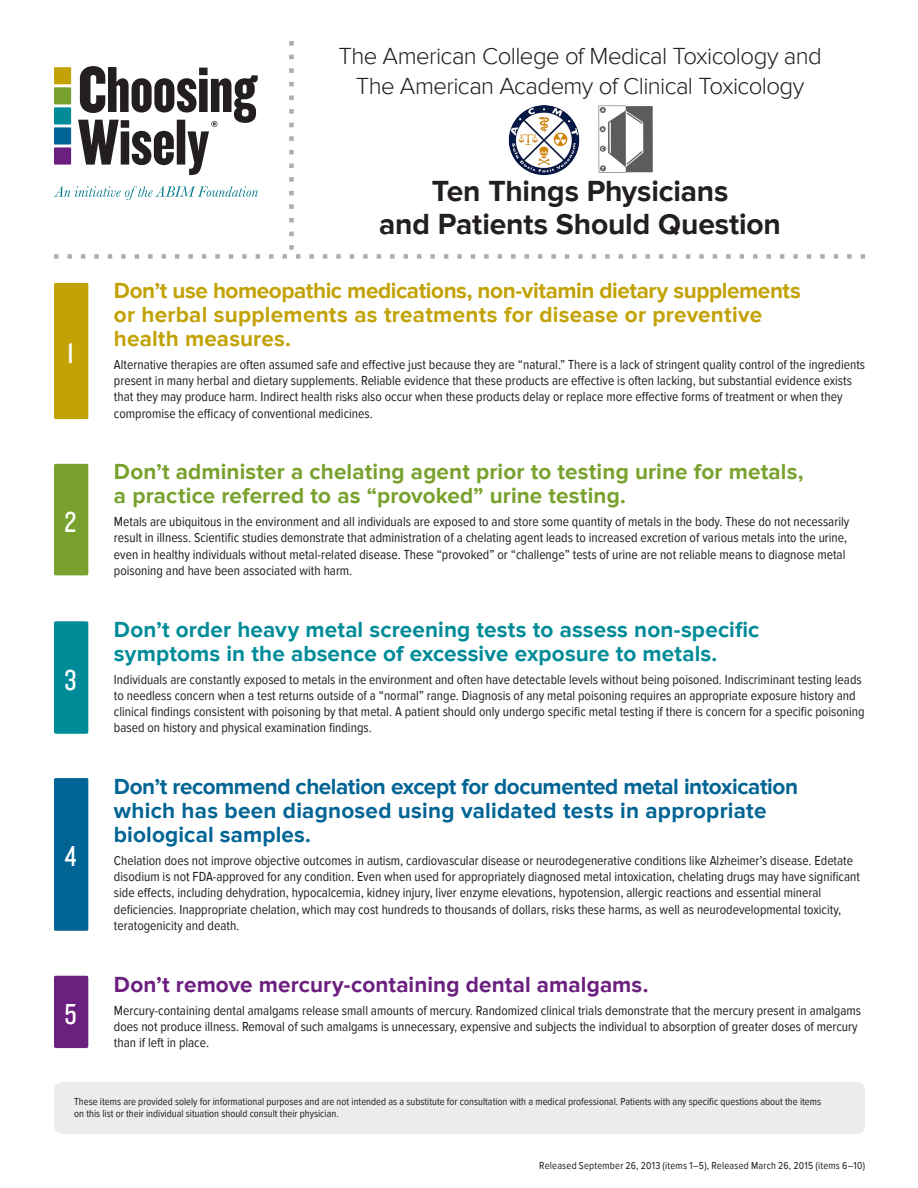
<style>
.page{position:relative;width:918px;height:1188px;background:#fff}
.page>*{position:absolute;margin:0;border:0;box-sizing:border-box;transform-origin:0 0}
.Top_header{font:700 30px/33px "Proxima Nova";letter-spacing:-.005em;color:#231f20;text-align:center}
.style__front{font:30px "Knockout 29 Junior Ltweight";color:#fff}
.Top_Header-_associat{font:300 24px/30px "Proxima Nova";letter-spacing:-.025em;color:#231f20;text-align:center}
._5_things_heading{font:700 22.5px/24px "Proxima Nova";letter-spacing:.005em;color:#006494}
._5_things_heading-2{font:700 22.5px/24px "Proxima Nova";letter-spacing:.005em;color:#c2a205}
._5_things_heading-3{font:700 22.5px/24px "Proxima Nova";letter-spacing:.005em;color:#78a22d}
._5_things_heading-4{font:700 22.5px/24px "Proxima Nova";letter-spacing:.005em;color:#008b98}
._5_things_heading-5{font:700 22.5px "Proxima Nova";letter-spacing:.005em;color:#6b1f7e}
.body{font:13.5px/16.2px "Proxima Nova Cond";color:#231f20}
.Disclaimer{font:10.5px/12px "Proxima Nova Cond";color:#231f20}
.Top_header-2{font:10.5px "Proxima Nova Cond";letter-spacing:.02em;color:#231f20}
</style>
<div class="page">
<svg style="left:54px;top:41px;width:811px;height:218px"></svg>
<div style="left:54px;top:621px;width:34px;height:113px;background:#008b98;border-radius:2px"></div>
<div style="left:54px;top:283px;width:34px;height:136px;background:#c2a205;border-radius:2px"></div>
<div style="left:54px;top:464px;width:34px;height:111px;background:#78a22d;border-radius:2px"></div>
<div style="left:54px;top:1082px;width:811px;height:52px;background:#ececee;border-radius:9px"></div>
<div style="left:54px;top:976px;width:34px;height:72px;background:#6b1f7e;border-radius:2px"></div>
<div style="left:54px;top:778px;width:34px;height:153px;background:#006494;border-radius:2px"></div>
<img style="left:507px;top:104px;width:28px;height:72px">
<img style="left:598px;top:106px;width:55px;height:67px">
<p class="Top_Header-_associat" style="left:338px;top:42px;width:485px">The American College of Medical Toxicology and<br>The American Academy of Clinical Toxicology</p>
<p class="style__front" style="left:67px;top:334px;width:8px">1</p>
<p class="style__front" style="left:65px;top:502px;width:13px">2</p>
<p class="style__front" style="left:65px;top:660px;width:13px">3</p>
<p class="style__front" style="left:65px;top:837px;width:13px">4</p>
<p class="style__front" style="left:64px;top:995px;width:14px">5</p>
<p class="Top_header" style="left:379px;top:175px;width:403px">Ten Things Physicians<br>and Patients Should Question</p>
<p class="_5_things_heading-2" style="left:114px;top:279px;width:688px">Don’t use homeopathic medications, non-vitamin dietary supplements or herbal supplements as treatments for disease or preventive health measures.</p>
<p class="body" style="left:114px;top:357px;width:753px">Alternative therapies are often assumed safe and effective just because they are “natural.” There is a lack of stringent quality control of the ingredients present in many herbal and dietary supplements. Reliable evidence that these products are effective is often lacking, but substantial evidence exists that they may produce harm. Indirect health risks also occur when these products delay or replace more effective forms of treatment or when they compromise the efficacy of conventional medicines.</p>
<p class="_5_things_heading-3" style="left:114px;top:460px;width:691px">Don’t administer a chelating agent prior to testing urine for metals, a practice referred to as “provoked” urine testing.</p>
<p class="body" style="left:114px;top:514px;width:737px">Metals are ubiquitous in the environment and all individuals are exposed to and store some quantity of metals in the body. These do not necessarily result in illness. Scientific studies demonstrate that administration of a chelating agent leads to increased excretion of various metals into the urine, even in healthy individuals without metal-related disease. These “provoked” or “challenge” tests of urine are not reliable means to diagnose metal poisoning and have been associated with harm.</p>
<p class="_5_things_heading-4" style="left:114px;top:618px;width:647px">Don’t order heavy metal screening tests to assess non-specific symptoms in the absence of excessive exposure to metals.</p>
<p class="body" style="left:114px;top:671px;width:752px">Individuals are constantly exposed to metals in the environment and often have detectable levels without being poisoned. Indiscriminant testing leads to needless concern when a test returns outside of a “normal” range. Diagnosis of any metal poisoning requires an appropriate exposure history and clinical findings consistent with poisoning by that metal. A patient should only undergo specific metal testing if there is concern for a specific poisoning based on history and physical examination findings.</p>
<p class="_5_things_heading" style="left:114px;top:775px;width:686px">Don’t recommend chelation except for documented metal intoxication which has been diagnosed using validated tests in appropriate biological samples.</p>
<p class="body" style="left:114px;top:853px;width:748px">Chelation does not improve objective outcomes in autism, cardiovascular disease or neurodegenerative conditions like Alzheimer’s disease. Edetate disodium is not FDA-approved for any condition. Even when used for appropriately diagnosed metal intoxication, chelating drugs may have significant side effects, including dehydration, hypocalcemia, kidney injury, liver enzyme elevations, hypotension, allergic reactions and essential mineral deficiencies. Inappropriate chelation, which may cost hundreds to thousands of dollars, risks these harms, as well as neurodevelopmental toxicity, teratogenicity and death.</p>
<p class="_5_things_heading-5" style="left:114px;top:971px;width:536px">Don’t remove mercury-containing dental amalgams.</p>
<p class="body" style="left:114px;top:1002px;width:749px">Mercury-containing dental amalgams release small amounts of mercury. Randomized clinical trials demonstrate that the mercury present in amalgams does not produce illness. Removal of such amalgams is unnecessary, expensive and subjects the individual to absorption of greater doses of mercury than if left in place.</p>
<p class="Disclaimer" style="left:74px;top:1096px;width:748px">These items are provided solely for informational purposes and are not intended as a substitute for consultation with a medical professional. Patients with any specific questions about the items on this list or their individual situation should consult their physician.</p>
<p class="Top_header-2" style="left:539px;top:1160px;width:327px">Released September 26, 2013 (items 1–5), Released March 26, 2015 (items 6–10)</p>
</div>
